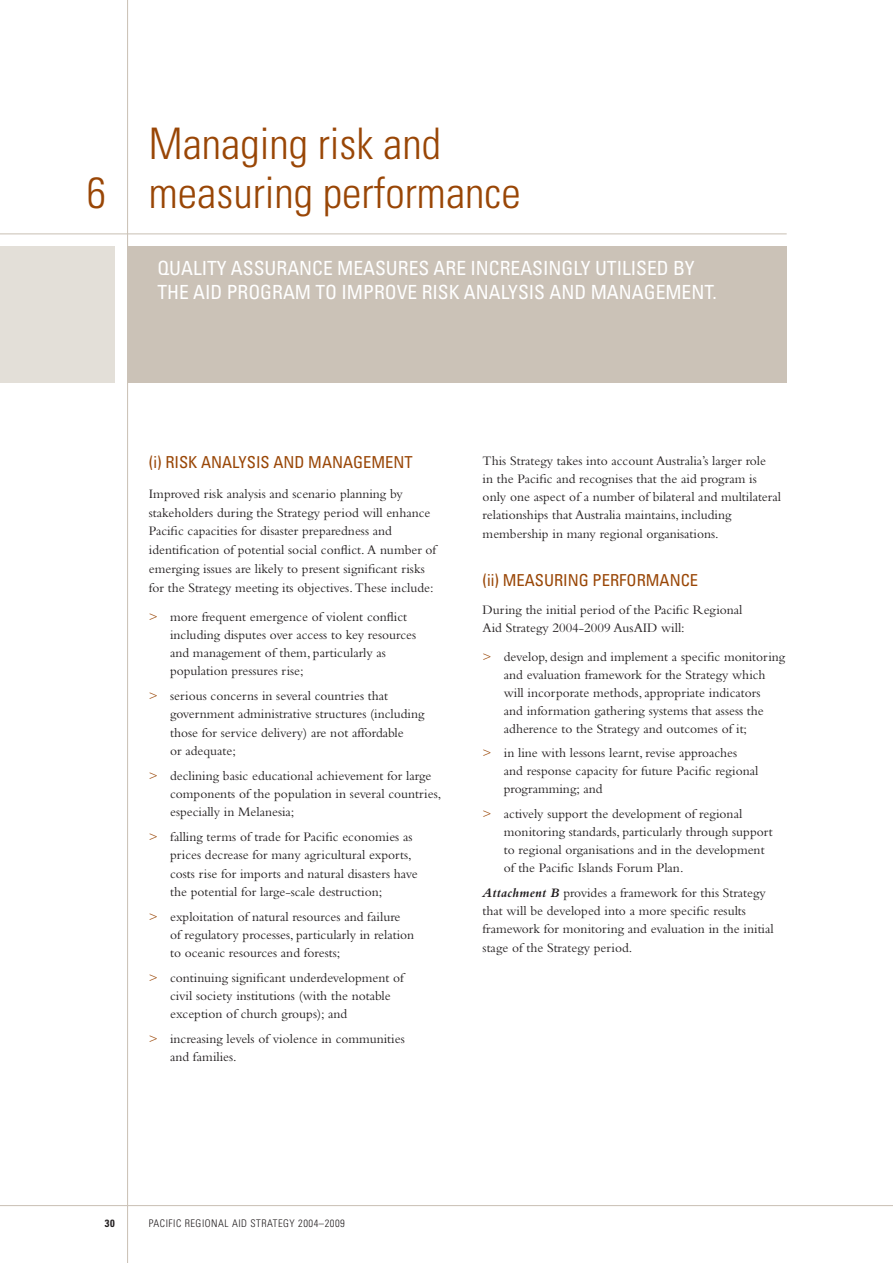
<style>
.page{position:relative;width:893px;height:1263px;background:#fff}
.page>*{position:absolute;margin:0;border:0;box-sizing:border-box;transform-origin:0 0}
.t1{font:300 condensed 43.5px/49.5px "Univers";color:#994606}
.t2{font:condensed 19.5px/23.2px "Univers";color:#fff}
.t3{font:condensed 16.5px "Univers";color:#994606}
.t4{font:13.5px/18.3px "Bembo";color:#231f20}
.t5{font:300 condensed 10.5px "Univers";letter-spacing:.05em;color:#231f20}
.t6{font:700 condensed 10.5px "Univers";color:#231f20}
.s1{color:#994606}
.s2{font-weight:700;font-style:italic}
</style>
<div class="page">
<hr style="left:127px;top:0;width:1px;height:1263px;background:#cbc2b7">
<hr style="left:0;top:1205px;width:893px;height:1px;background:#cbc2b7">
<div style="left:128px;top:247px;width:659px;height:136px;background:#cbc2b7"></div>
<hr style="left:0;top:233px;width:787px;height:1px;background:#cbc2b7">
<div style="left:0;top:247px;width:115px;height:136px;background:#e3dfd8"></div>
<h1 class="t1" style="left:87px;top:168px;width:21px">6</h1>
<h1 class="t1" style="left:149px;top:118px;width:374px">Managing risk and measuring performance</h1>
<h2 class="t2" style="left:157px;top:256px;width:561px">QUALITY ASSURANCE MEASURES ARE INCREASINGLY UTILISED BY<br>THE AID PROGRAM TO IMPROVE RISK ANALYSIS AND MANAGEMENT.</h2>
<p class="t3" style="left:149px;top:452px;width:265px">(i) RISK ANALYSIS AND MANAGEMENT</p>
<p class="t4" style="left:149px;top:484px;width:289px;line-height:18.8px">Improved risk analysis and scenario planning by stakeholders during the Strategy period will enhance Pacific capacities for disaster preparedness and identification of potential social conflict. A number of emerging issues are likely to present significant risks for the Strategy meeting its objectives. These include:</p>
<p class="t4" style="left:170px;top:607px;width:248px;text-indent:-21px"><span class="s1">&gt;</span> more frequent emergence of violent conflict including disputes over access to key resources and management of them, particularly as population pressures rise;</p>
<p class="t4" style="left:170px;top:686px;width:256px;text-indent:-21px"><span class="s1">&gt;</span> serious concerns in several countries that government administrative structures (including those for service delivery) are not affordable<br>or adequate;</p>
<p class="t4" style="left:170px;top:766px;width:273px;text-indent:-21px"><span class="s1">&gt;</span> declining basic educational achievement for large components of the population in several countries, especially in Melanesia;</p>
<p class="t4" style="left:170px;top:827px;width:249px;text-indent:-21px"><span class="s1">&gt;</span> falling terms of trade for Pacific economies as prices decrease for many agricultural exports, costs rise for imports and natural disasters have the potential for large-scale destruction;</p>
<p class="t4" style="left:170px;top:907px;width:246px;text-indent:-21px"><span class="s1">&gt;</span> exploitation of natural resources and failure of regulatory processes, particularly in relation to oceanic resources and forests;</p>
<p class="t4" style="left:170px;top:968px;width:235px;text-indent:-21px"><span class="s1">&gt;</span> continuing significant underdevelopment of civil society institutions (with the notable exception of church groups); and</p>
<p class="t4" style="left:170px;top:1029px;width:236px;text-indent:-21px"><span class="s1">&gt;</span> increasing levels of violence in communities and families.</p>
<p class="t4" style="left:483px;top:452px;width:300px">This Strategy takes into account Australia’s larger role<br>in the Pacific and recognises that the aid program is only one aspect of a number of bilateral and multilateral relationships that Australia maintains, including membership in many regional organisations.</p>
<p class="t3" style="left:483px;top:569px;width:217px">(ii) MEASURING PERFORMANCE</p>
<p class="t4" style="left:483px;top:601px;width:261px">During the initial period of the Pacific Regional<br>Aid Strategy 2004-2009 AusAID will:</p>
<p class="t4" style="left:504px;top:647px;width:283px;text-indent:-21px"><span class="s1">&gt;</span> develop, design and implement a specific monitoring and evaluation framework for the Strategy which will incorporate methods, appropriate indicators<br>and information gathering systems that assess the adherence to the Strategy and outcomes of it;</p>
<p class="t4" style="left:504px;top:744px;width:256px;text-indent:-21px"><span class="s1">&gt;</span> in line with lessons learnt, revise approaches and response capacity for future Pacific regional programming; and</p>
<p class="t4" style="left:504px;top:804px;width:270px;text-indent:-21px"><span class="s1">&gt;</span> actively support the development of regional monitoring standards, particularly through support to regional organisations and in the development of the Pacific Islands Forum Plan.</p>
<p class="t4" style="left:483px;top:883px;width:293px"><span class="s2">Attachment B</span> provides a framework for this Strategy that will be developed into a more specific results framework for monitoring and evaluation in the initial stage of the Strategy period.</p>
<p class="t6" style="left:105px;top:1217px;width:11px">30</p>
<p class="t5" style="left:149px;top:1217px;width:198px">PACIFIC REGIONAL AID STRATEGY 2004–2009</p>
</div>
